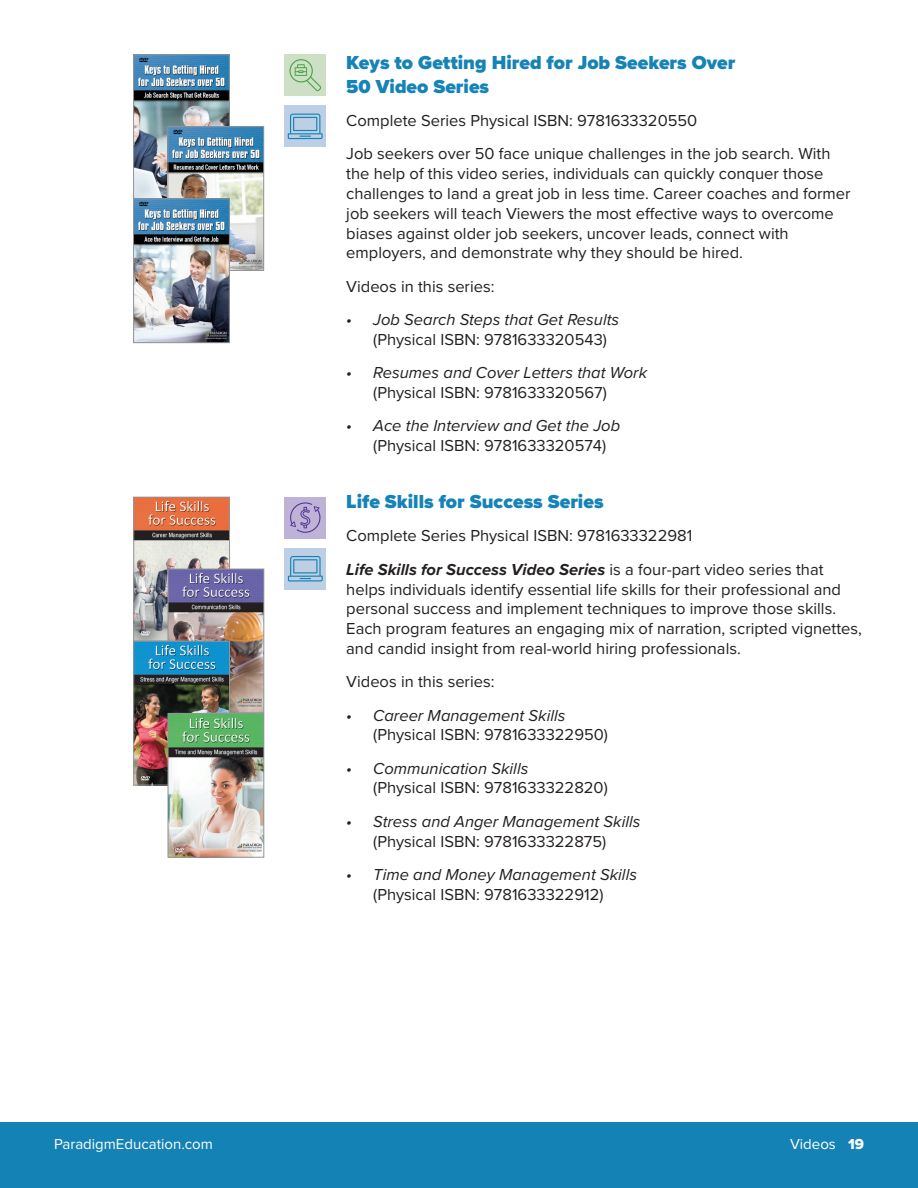
<style>
.page{position:relative;width:918px;height:1188px;background:#fff}
.page>*{position:absolute;margin:0;border:0;box-sizing:border-box;transform-origin:0 0}
.Heading_3{font:900 19.5px/23.4px "Proxima Nova";color:#1683b7}
.Body_Copy{font:16.5px/19.8px "Proxima Nova";color:#231f20}
.t1{font:italic 16.5px/19.8px "Proxima Nova";color:#231f20}
.t2{font:15px "Proxima Nova";color:#fff}
.s1{font-style:normal}
.s2{font-weight:700;font-style:italic}
.s3{font-style:italic}
.s4{font-family:"Proxima Nova Extrabld"}
</style>
<div class="page">
<div style="left:285px;top:106px;width:41px;height:41px;background:#bccfe5"></div>
<svg style="left:288px;top:114px;width:35px;height:25px"></svg>
<div style="left:285px;top:54px;width:41px;height:42px;background:#cddfc5"></div>
<svg style="left:290px;top:59px;width:31px;height:32px"></svg>
<img style="left:135px;top:56px;width:93px;height:285px">
<div style="left:133px;top:54px;width:97px;height:145px;border:1px solid #939598"></div>
<img style="left:170px;top:128px;width:92px;height:141px">
<div style="left:168px;top:126px;width:96px;height:145px;border:1px solid #939598"></div>
<div style="left:133px;top:199px;width:97px;height:144px;border:1px solid #939598"></div>
<div style="left:285px;top:548px;width:41px;height:41px;background:#bccfe5"></div>
<svg style="left:288px;top:556px;width:35px;height:26px"></svg>
<img style="left:135px;top:499px;width:93px;height:284px">
<div style="left:133px;top:497px;width:97px;height:144px;border:1px solid #939598"></div>
<img style="left:170px;top:571px;width:92px;height:285px">
<div style="left:168px;top:569px;width:96px;height:144px;border:1px solid #939598"></div>
<div style="left:133px;top:641px;width:97px;height:144px;border:1px solid #939598"></div>
<div style="left:168px;top:713px;width:96px;height:145px;border:1px solid #939598"></div>
<div style="left:285px;top:497px;width:41px;height:41px;background:#beb3d7"></div>
<svg style="left:290px;top:502px;width:30px;height:31px"></svg>
<div style="left:0;top:1122px;width:918px;height:66px;background:#1482b4"></div>
<p class="Heading_3" style="left:346px;top:51px;width:391px">Keys to Getting Hired for Job Seekers Over<br>50 Video Series</p>
<p class="Body_Copy" style="left:346px;top:110px;width:353px">Complete Series Physical ISBN: 9781633320550</p>
<p class="Body_Copy" style="left:346px;top:143px;width:506px">Job seekers over 50 face unique challenges in the job search. With the help of this video series, individuals can quickly conquer those challenges to land a great job in less time. Career coaches and former job seekers will teach Viewers the most effective ways to overcome biases against older job seekers, uncover leads, connect with employers, and demonstrate why they should be hired.</p>
<p class="Body_Copy" style="left:346px;top:276px;width:150px">Videos in this series:</p>
<p class="t1" style="left:373px;top:309px;width:247px;text-indent:-27px">• Job Search Steps that Get Results <span class="s1">(Physical ISBN: 9781633320543)</span></p>
<p class="t1" style="left:373px;top:362px;width:275px;text-indent:-27px">• Resumes and Cover Letters that Work <span class="s1">(Physical ISBN: 9781633320567)</span></p>
<p class="t1" style="left:373px;top:415px;width:248px;text-indent:-27px">• Ace the Interview and Get the Job <span class="s1">(Physical ISBN: 9781633320574)</span></p>
<p class="Heading_3" style="left:346px;top:490px;width:259px">Life Skills for Success Series</p>
<p class="Body_Copy" style="left:346px;top:525px;width:348px">Complete Series Physical ISBN: 9781633322981</p>
<p class="Body_Copy" style="left:346px;top:559px;width:517px"><span class="s2">Life Skills for Success Video Series</span> is a four-part video series that helps individuals identify essential life skills for their professional and personal success and implement techniques to improve those skills.<br>Each program features an engaging mix of narration, scripted vignettes, and candid insight from real-world hiring professionals.</p>
<p class="Body_Copy" style="left:346px;top:671px;width:150px">Videos in this series:</p>
<p class="Body_Copy" style="left:373px;top:704px;width:236px;text-indent:-27px"><span class="s3">• Career Management Skills </span>(Physical ISBN: 9781633322950)</p>
<p class="Body_Copy" style="left:373px;top:758px;width:236px;text-indent:-27px"><span class="s3">• Communication Skills<br></span>(Physical ISBN: 9781633322820)</p>
<p class="t1" style="left:346px;top:811px;width:296px;text-align:center">• Stress and Anger Management Skills <span class="s1">(Physical ISBN: 9781633322875)</span></p>
<p class="t1" style="left:346px;top:864px;width:292px;text-align:center">• Time and Money Management Skills <span class="s1">(Physical ISBN: 9781633322912)</span></p>
<p class="t2" style="left:54px;top:1133px;width:160px">ParadigmEducation.com</p>
<p class="t2" style="left:790px;top:1133px;width:75px">Videos <span class="s4">19</span></p>
</div>
